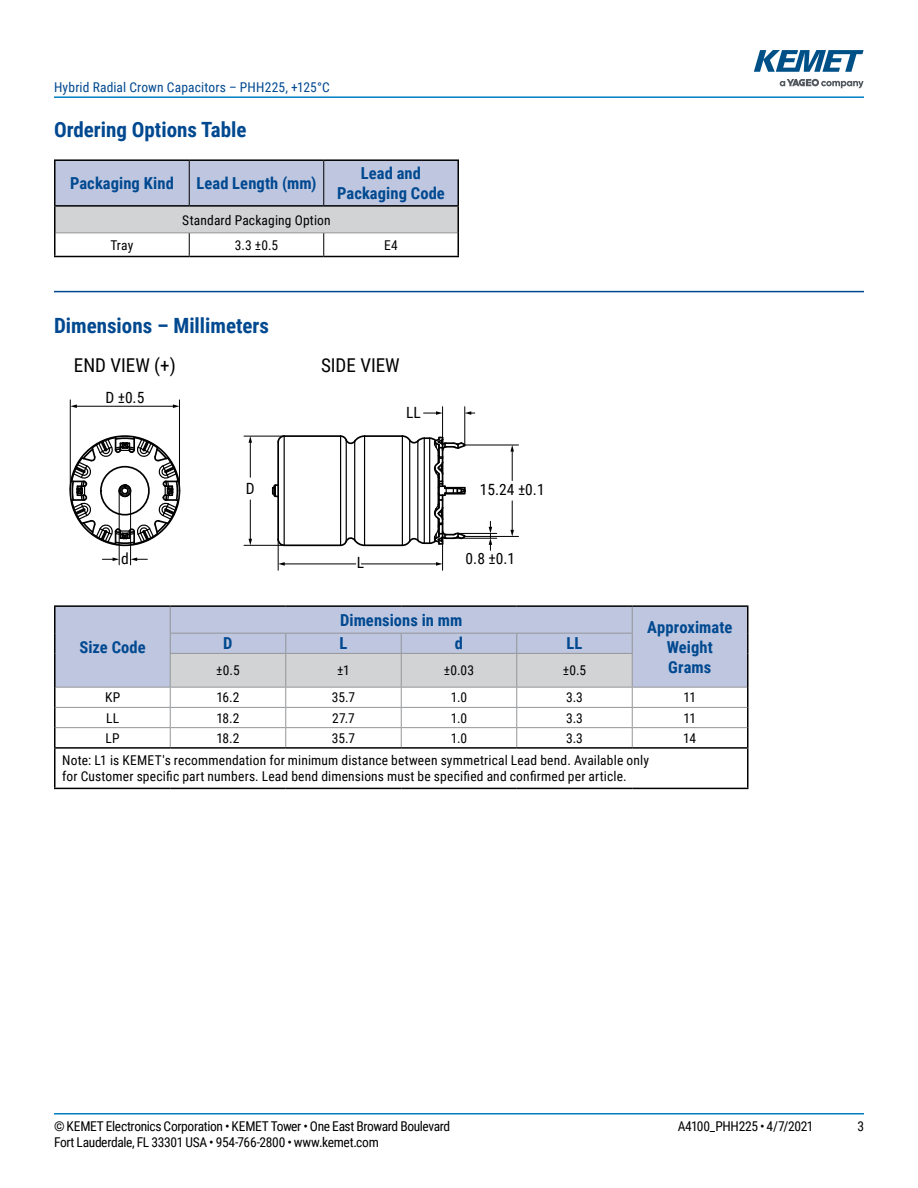
<style>
.page{position:relative;width:918px;height:1188px;background:#fff}
.page>*{position:absolute;margin:0;border:0;box-sizing:border-box;transform-origin:0 0}
.t1{font:700 21px "Roboto Condensed";color:#004990}
.t2{font:19.05px "Roboto Condensed";color:#000}
.t3{font:700 16.5px/19.8px "Roboto Condensed";letter-spacing:.005em;color:#004990;text-align:center}
.t4{font:15.45px "Roboto Condensed";color:#000}
.t5{font:13.5px/16.2px "Roboto Condensed";letter-spacing:.01em;color:#000}
.t6{font:13.5px "Roboto Condensed";letter-spacing:-.025em;color:#000}
.t7{font:13.5px "Roboto Condensed";letter-spacing:.015em;color:#004990}
</style>
<div class="page">
<hr style="left:54px;top:1113px;width:810px;height:2px;background:#007dc3">
<hr style="left:54px;top:96px;width:810px;height:2px;background:#007dc3">
<svg style="left:780px;top:79px;width:84px;height:9px"></svg>
<svg style="left:754px;top:50px;width:110px;height:22px"></svg>
<hr style="left:54px;top:291px;width:810px;height:1px;background:#004990">
<hr style="left:54px;top:205px;width:135px;height:2px;background:#000">
<hr style="left:54px;top:159px;width:135px;height:2px;background:#000">
<hr style="left:54px;top:161px;width:2px;height:44px;background:#000">
<hr style="left:189px;top:159px;width:135px;height:2px;background:#000">
<hr style="left:324px;top:159px;width:135px;height:2px;background:#000">
<hr style="left:54px;top:207px;width:2px;height:26px;background:#000">
<hr style="left:54px;top:233px;width:2px;height:23px;background:#000">
<svg style="left:55px;top:160px;width:404px;height:96px"></svg>
<hr style="left:54px;top:256px;width:135px;height:1px;background:#000">
<hr style="left:189px;top:256px;width:135px;height:1px;background:#000">
<hr style="left:324px;top:256px;width:135px;height:1px;background:#000">
<svg style="left:70px;top:436px;width:110px;height:110px"></svg>
<hr style="left:284px;top:436px;width:1px;height:109px;background:#000">
<hr style="left:277px;top:442px;width:2px;height:97px;background:#000">
<hr style="left:340px;top:436px;width:1px;height:109px;background:#000">
<hr style="left:346px;top:440px;width:1px;height:101px;background:#000">
<hr style="left:354px;top:441px;width:1px;height:99px;background:#000">
<hr style="left:364px;top:436px;width:1px;height:109px;background:#000">
<svg style="left:277px;top:538px;width:9px;height:9px"></svg>
<svg style="left:277px;top:435px;width:8px;height:9px"></svg>
<hr style="left:284px;top:435px;width:57px;height:2px;background:#000">
<hr style="left:284px;top:544px;width:57px;height:2px;background:#000">
<svg style="left:339px;top:537px;width:27px;height:10px"></svg>
<svg style="left:339px;top:435px;width:27px;height:10px"></svg>
<hr style="left:365px;top:435px;width:37px;height:2px;background:#000">
<hr style="left:365px;top:544px;width:37px;height:2px;background:#000">
<svg style="left:272px;top:483px;width:6px;height:15px"></svg>
<hr style="left:76px;top:406px;width:98px;height:1px;background:#000">
<svg style="left:173px;top:404px;width:6px;height:4px"></svg>
<svg style="left:71px;top:404px;width:6px;height:4px"></svg>
<hr style="left:70px;top:400px;width:1px;height:91px;background:#000">
<hr style="left:179px;top:400px;width:1px;height:91px;background:#000">
<hr style="left:130px;top:491px;width:1px;height:74px;background:#000">
<hr style="left:119px;top:491px;width:1px;height:74px;background:#000">
<hr style="left:250px;top:441px;width:1px;height:36px;background:#000">
<svg style="left:249px;top:437px;width:3px;height:6px"></svg>
<hr style="left:250px;top:500px;width:1px;height:40px;background:#000">
<svg style="left:249px;top:539px;width:3px;height:6px"></svg>
<hr style="left:244px;top:545px;width:40px;height:1px;background:#000">
<hr style="left:244px;top:436px;width:40px;height:1px;background:#000">
<svg style="left:465px;top:411px;width:10px;height:4px"></svg>
<hr style="left:464px;top:407px;width:1px;height:39px;background:#000">
<hr style="left:442px;top:407px;width:1px;height:41px;background:#000">
<svg style="left:424px;top:411px;width:19px;height:4px"></svg>
<hr style="left:512px;top:450px;width:1px;height:31px;background:#000">
<svg style="left:510px;top:446px;width:4px;height:6px"></svg>
<hr style="left:512px;top:501px;width:1px;height:30px;background:#000">
<svg style="left:510px;top:530px;width:4px;height:6px"></svg>
<hr style="left:465px;top:536px;width:54px;height:1px;background:#000">
<hr style="left:465px;top:445px;width:54px;height:1px;background:#000">
<svg style="left:489px;top:521px;width:3px;height:29px"></svg>
<hr style="left:457px;top:533px;width:40px;height:1px;background:#000">
<hr style="left:453px;top:538px;width:44px;height:1px;background:#000">
<hr style="left:284px;top:564px;width:153px;height:1px;background:#000">
<svg style="left:279px;top:562px;width:6px;height:4px"></svg>
<svg style="left:401px;top:434px;width:66px;height:136px"></svg>
<hr style="left:278px;top:539px;width:1px;height:31px;background:#000">
<svg style="left:354px;top:563px;width:13px;height:2px"></svg>
<svg style="left:131px;top:558px;width:16px;height:3px"></svg>
<svg style="left:102px;top:558px;width:17px;height:3px"></svg>
<div style="left:56px;top:607px;width:691px;height:80px;background:#bfc6e0"></div>
<hr style="left:56px;top:687px;width:114px;height:1px;background:#939598">
<hr style="left:632px;top:687px;width:115px;height:1px;background:#939598">
<hr style="left:56px;top:707px;width:114px;height:1px;background:#939598">
<hr style="left:632px;top:707px;width:115px;height:1px;background:#939598">
<hr style="left:56px;top:727px;width:114px;height:1px;background:#939598">
<hr style="left:632px;top:727px;width:115px;height:1px;background:#939598">
<hr style="left:54px;top:605px;width:116px;height:2px;background:#000">
<hr style="left:54px;top:607px;width:2px;height:26px;background:#000">
<hr style="left:54px;top:633px;width:2px;height:20px;background:#000">
<hr style="left:54px;top:653px;width:2px;height:34px;background:#000">
<hr style="left:54px;top:687px;width:2px;height:20px;background:#000">
<hr style="left:54px;top:707px;width:2px;height:21px;background:#000">
<svg style="left:54px;top:728px;width:2px;height:19px"></svg>
<svg style="left:747px;top:687px;width:1px;height:60px"></svg>
<hr style="left:632px;top:605px;width:116px;height:2px;background:#000">
<svg style="left:747px;top:607px;width:1px;height:46px"></svg>
<hr style="left:747px;top:653px;width:1px;height:34px;background:#000">
<hr style="left:54px;top:747px;width:116px;height:2px;background:#000">
<hr style="left:170px;top:747px;width:116px;height:2px;background:#000">
<hr style="left:286px;top:747px;width:115px;height:2px;background:#000">
<hr style="left:401px;top:747px;width:116px;height:2px;background:#000">
<hr style="left:517px;top:747px;width:115px;height:2px;background:#000">
<hr style="left:632px;top:747px;width:116px;height:2px;background:#000">
<hr style="left:54px;top:749px;width:2px;height:39px;background:#000">
<hr style="left:747px;top:749px;width:1px;height:39px;background:#000">
<hr style="left:54px;top:788px;width:116px;height:1px;background:#000">
<hr style="left:170px;top:788px;width:116px;height:1px;background:#000">
<hr style="left:286px;top:788px;width:115px;height:1px;background:#000">
<hr style="left:401px;top:788px;width:116px;height:1px;background:#000">
<hr style="left:517px;top:788px;width:115px;height:1px;background:#000">
<hr style="left:632px;top:788px;width:116px;height:1px;background:#000">
<hr style="left:170px;top:605px;width:116px;height:2px;background:#000">
<hr style="left:286px;top:605px;width:115px;height:2px;background:#000">
<hr style="left:401px;top:605px;width:116px;height:2px;background:#000">
<hr style="left:517px;top:605px;width:115px;height:2px;background:#000">
<svg style="left:170px;top:607px;width:463px;height:140px"></svg>
<hr style="left:170px;top:633px;width:116px;height:1px;background:#939598">
<hr style="left:286px;top:633px;width:115px;height:1px;background:#939598">
<hr style="left:401px;top:633px;width:116px;height:1px;background:#939598">
<hr style="left:517px;top:633px;width:116px;height:1px;background:#939598">
<p class="t7" style="left:54px;top:78px;width:277px">Hybrid Radial Crown Capacitors – PHH225, +125°C</p>
<h1 class="t1" style="left:54px;top:115px;width:194px">Ordering Options Table</h1>
<p class="t3" style="left:70px;top:173px;width:105px">Packaging Kind</p>
<p class="t3" style="left:197px;top:173px;width:121px">Lead Length (mm)</p>
<p class="t3" style="left:337px;top:163px;width:109px">Lead and<br>Packaging Code</p>
<p class="t5" style="left:182px;top:211px;width:150px">Standard Packaging Option</p>
<p class="t5" style="left:111px;top:236px;width:24px">Tray</p>
<p class="t5" style="left:235px;top:236px;width:45px">3.3 ±0.5</p>
<p class="t5" style="left:384px;top:236px;width:15px">E4</p>
<h1 class="t1" style="left:54px;top:311px;width:217px">Dimensions – Millimeters</h1>
<h2 class="t2" style="left:74px;top:352px;width:103px">END VIEW (+)</h2>
<h2 class="t2" style="left:321px;top:352px;width:80px">SIDE VIEW</h2>
<p class="t4" style="left:105px;top:387px;width:41px">D ±0.5</p>
<p class="t4" style="left:121px;top:547px;width:9px">d</p>
<p class="t3" style="left:80px;top:637px;width:68px">Size Code</p>
<p class="t4" style="left:246px;top:478px;width:10px">D</p>
<p class="t4" style="left:406px;top:401px;width:16px">LL</p>
<p class="t4" style="left:480px;top:479px;width:66px">15.24 ±0.1</p>
<p class="t4" style="left:357px;top:552px;width:9px">L</p>
<p class="t4" style="left:466px;top:547px;width:51px">0.8 ±0.1</p>
<p class="t3" style="left:340px;top:610px;width:124px">Dimensions in mm</p>
<p class="t3" style="left:223px;top:633px;width:11px">D</p>
<p class="t3" style="left:340px;top:633px;width:9px">L</p>
<p class="t3" style="left:455px;top:633px;width:10px">d</p>
<p class="t3" style="left:567px;top:633px;width:17px">LL</p>
<p class="t5" style="left:216px;top:662px;width:25px">±0.5</p>
<p class="t5" style="left:337px;top:662px;width:14px">±1</p>
<p class="t5" style="left:444px;top:662px;width:32px">±0.03</p>
<p class="t5" style="left:563px;top:662px;width:25px">±0.5</p>
<p class="t3" style="left:647px;top:617px;width:87px">Approximate<br>Weight<br>Grams</p>
<p class="t5" style="left:105px;top:689px;width:17px">KP</p>
<p class="t5" style="left:216px;top:689px;width:25px">16.2</p>
<p class="t5" style="left:332px;top:689px;width:25px">35.7</p>
<p class="t5" style="left:451px;top:689px;width:18px">1.0</p>
<p class="t5" style="left:566px;top:689px;width:18px">3.3</p>
<p class="t5" style="left:683px;top:689px;width:14px">11</p>
<p class="t5" style="left:106px;top:709px;width:15px">LL</p>
<p class="t5" style="left:216px;top:709px;width:25px">18.2</p>
<p class="t5" style="left:332px;top:709px;width:24px">27.7</p>
<p class="t5" style="left:451px;top:709px;width:18px">1.0</p>
<p class="t5" style="left:566px;top:709px;width:18px">3.3</p>
<p class="t5" style="left:683px;top:709px;width:14px">11</p>
<p class="t5" style="left:106px;top:729px;width:16px">LP</p>
<p class="t5" style="left:216px;top:729px;width:25px">18.2</p>
<p class="t5" style="left:332px;top:729px;width:25px">35.7</p>
<p class="t5" style="left:451px;top:729px;width:18px">1.0</p>
<p class="t5" style="left:566px;top:729px;width:18px">3.3</p>
<p class="t5" style="left:683px;top:729px;width:14px">14</p>
<p class="t5" style="left:62px;top:752px;width:588px">Note: L1 is KEMET's recommendation for minimum distance between symmetrical Lead bend. Available only for Customer specific part numbers. Lead bend dimensions must be specified and confirmed per article.</p>
<p class="t6" style="left:54px;top:1116px;width:398px">© KEMET Electronics Corporation • KEMET Tower • One East Broward Boulevard</p>
<p class="t6" style="left:678px;top:1116px;width:137px">A4100_PHH225 • 4/7/2021</p>
<p class="t5" style="left:857px;top:1117px;width:8px">3</p>
<p class="t6" style="left:54px;top:1133px;width:326px">Fort Lauderdale, FL 33301 USA • 954-766-2800 • www.kemet.com</p>
</div>
